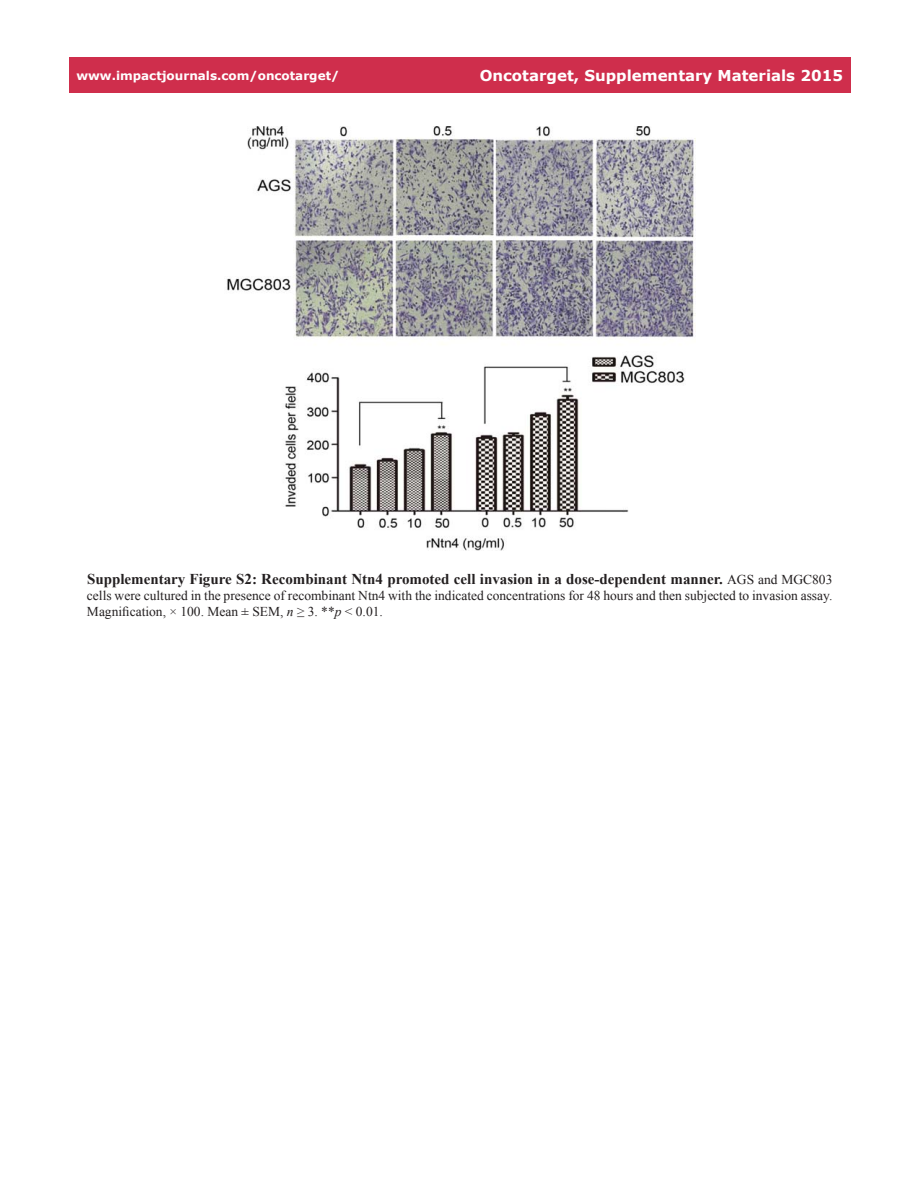
<style>
.page{position:relative;width:918px;height:1188px;background:#fff}
.page>*{position:absolute;margin:0;border:0;box-sizing:border-box;transform-origin:0 0}
.FigureText{font:700 15px "Times New Roman";color:#231f20}
.t1{font:700 15px "Verdana";color:#fff}
.FigureText-2{font:13.5px/16.2px "Times New Roman";color:#231f20}
.t2{font:700 12px "Verdana";color:#fff}
.s1{font-weight:400;font-size:13.5px}
.s2{font-style:italic}
</style>
<div class="page">
<div style="left:69px;top:57px;width:781px;height:36px;background:#cf2e4c"></div>
<img style="left:227px;top:127px;width:468px;height:423px">
<p class="t2" style="left:76px;top:67px;width:264px">www.impactjournals.com/oncotarget/</p>
<p class="t1" style="left:480px;top:65px;width:365px">Oncotarget, Supplementary Materials 2015</p>
<p class="FigureText" style="left:87px;top:569px;width:747px">Supplementary Figure S2: Recombinant Ntn4 promoted cell invasion in a dose-dependent manner. <span class="s1">AGS and MGC803</span></p>
<p class="FigureText-2" style="left:87px;top:587px;width:747px">cells were cultured in the presence of recombinant Ntn4 with the indicated concentrations for 48 hours and then subjected to invasion assay.<br>Magnification, × 100. Mean ± SEM, <span class="s2">n</span> ≥ 3. **<span class="s2">p</span> &lt; 0.01.</p>
</div>
